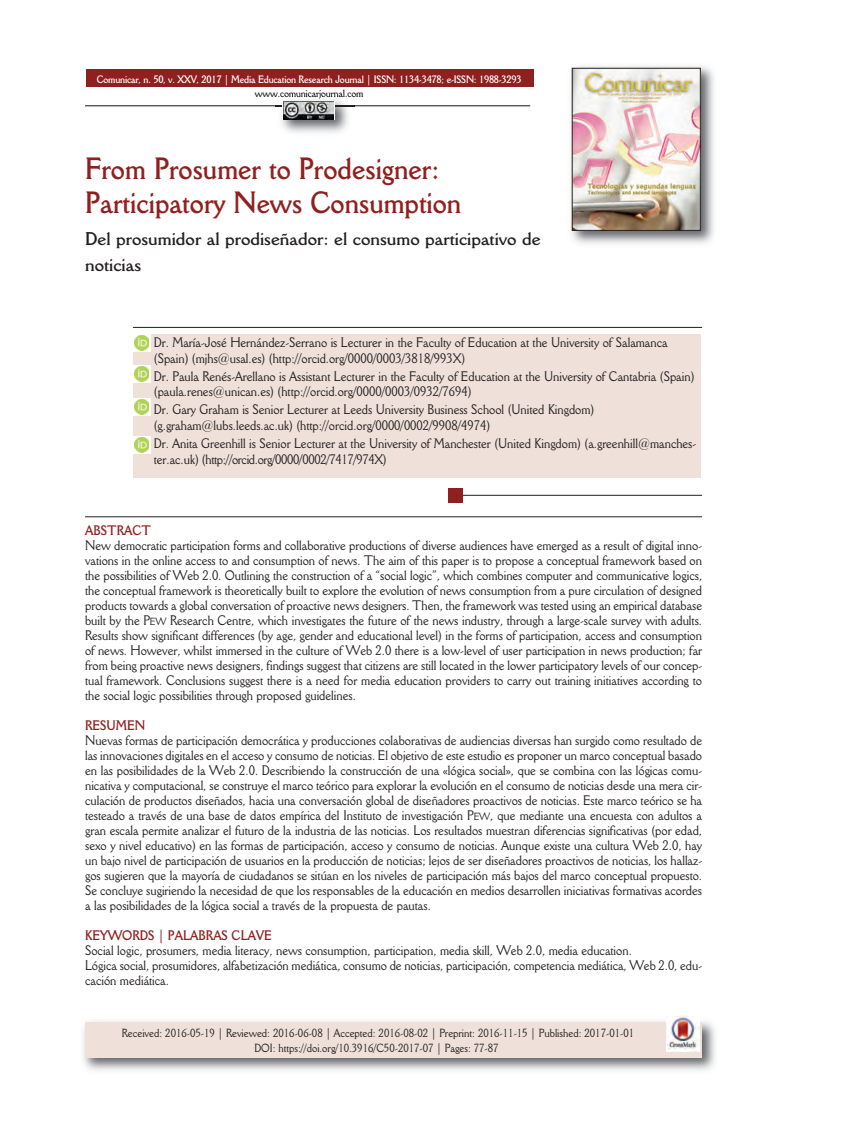
<style>
.page{position:relative;width:851px;height:1127px;background:#fff}
.page>*{position:absolute;margin:0;border:0;box-sizing:border-box;transform-origin:0 0}
.t1{font:700 30px/34.5px "Della Robbia BT";color:#90201f;scale:.9 1}
.t2{font:700 18px/26px "Della Robbia BT";color:#231f20}
.t3{font:13.5px/15px "Della Robbia BT";color:#231f20;scale:.9 1}
.t4{font:700 13.5px "Della Robbia BT";color:#90201f;scale:.9 1}
.t5{font:11.55px/15px "Della Robbia BT";color:#231f20;text-align:center;scale:.9 1}
.t6{font:700 10.5px "Della Robbia BT";letter-spacing:-.02em;color:#fff;scale:.9 1}
.t7{font:700 10.5px "Della Robbia BT";letter-spacing:-.02em;color:#231f20;scale:.9 1}
.s1{font-size:10.2px}
</style>
<div class="page">
<hr style="left:85px;top:105px;width:445px;height:1px;background:#231f20">
<div style="left:86px;top:70px;width:447px;height:17px;background:#90201f"></div>
<div style="left:133px;top:334px;width:567px;height:144px;background:#efe1da"></div>
<img style="left:83px;top:1021px;width:632px;height:50px">
<div style="left:85px;top:1022px;width:617px;height:35px;background:#efe1da"></div>
<img style="left:571px;top:66px;width:143px;height:178px">
<img style="left:574px;top:70px;width:124px;height:159px">
<div style="left:572px;top:68px;width:128px;height:163px;border:1px solid #231f20"></div>
<hr style="left:133px;top:327px;width:569px;height:1px;background:#231f20">
<hr style="left:85px;top:516px;width:617px;height:1px;background:#231f20">
<hr style="left:460px;top:495px;width:242px;height:1px;background:#231f20">
<img style="left:666px;top:1016px;width:33px;height:35px">
<div style="left:447px;top:488px;width:15px;height:14px;background:#90201f"></div>
<div style="left:133px;top:334px;width:18px;height:17px;background:#fff"></div>
<img style="left:134px;top:335px;width:15px;height:15px">
<svg style="left:133px;top:365px;width:18px;height:18px"></svg>
<img style="left:134px;top:367px;width:15px;height:14px">
<img style="left:275px;top:94px;width:80px;height:39px">
<img style="left:275px;top:105px;width:80px;height:1px">
<img style="left:275px;top:94px;width:37px;height:3px">
<svg style="left:282px;top:101px;width:53px;height:19px"></svg>
<img style="left:283px;top:102px;width:50px;height:17px">
<svg style="left:133px;top:398px;width:18px;height:18px"></svg>
<div style="left:133px;top:436px;width:18px;height:17px;background:#fff"></div>
<img style="left:134px;top:437px;width:15px;height:15px">
<p class="t6" style="left:97px;top:73px;width:473px">Comunicar, n. 50, v. XXV, 2017 | Media Education Research Journal | ISSN: 1134-3478; e-ISSN: 1988-3293</p>
<p class="t7" style="left:255px;top:87px;width:122px">www.comunicarjournal.com</p>
<h1 class="t1" style="left:85px;top:151px;width:419px">From Prosumer to Prodesigner:<br>Participatory News Consumption</h1>
<h2 class="t2" style="left:85px;top:225px;width:457px">Del prosumidor al prodiseñador: el consumo participativo de noticias</h2>
<p class="t3" style="left:154px;top:334px;width:572px;line-height:15.8px">dr. María-José Hernández-Serrano is Lecturer in the Faculty of Education at the University of Salamanca (Spain) (mjhs@usal.es) (http://orcid.org/0000/0003/3818/993x)</p>
<p class="t3" style="left:154px;top:368px;width:602px;line-height:15.8px">dr. Paula Renés-Arellano is Assistant Lecturer in the Faculty of Education at the University of Cantabria (Spain) (paula.renes@unican.es) (http://orcid.org/0000/0003/0932/7694)</p>
<p class="t3" style="left:154px;top:402px;width:491px;line-height:15.8px">dr. gary graham is Senior Lecturer at Leeds University Business School (United Kingdom) (g.graham@lubs.leeds.ac.uk) (http://orcid.org/0000/0002/9908/4974)</p>
<p class="t3" style="left:154px;top:435px;width:604px;line-height:15.8px">dr. Anita greenhill is Senior Lecturer at the University of Manchester (United Kingdom) (a.greenhill@manches&shy;ter.ac.uk) (http://orcid.org/0000/0002/7417/974x)</p>
<p class="t4" style="left:85px;top:522px;width:75px">ABSTRACT</p>
<p class="t3" style="left:85px;top:537px;width:687px;text-align:justify">new democratic participation forms and collaborative productions of diverse audiences have emerged as a result of digital inno&shy;vations in the online access to and consumption of news. The aim of this paper is to propose a conceptual framework based on the possibilities of Web 2.0. outlining the construction of a “social logic”, which combines computer and communicative logics, the conceptual framework is theoretically built to explore the evolution of news consumption from a pure circulation of designed products towards a global conversation of proactive news designers. Then, the framework was tested using an empirical database built by the P<span class="s1">EW</span> Research Centre, which investigates the future of the news industry, through a large-scale survey with adults.<br>Results show significant differences (by age, gender and educational level) in the forms of participation, access and consumption of news. However, whilst immersed in the culture of Web 2.0 there is a low-level of user participation in news production; far from being proactive news designers, findings suggest that citizens are still located in the lower participatory levels of our concep&shy;tual framework. Conclusions suggest there is a need for media education providers to carry out training initiatives according to the social logic possibilities through proposed guidelines.</p>
<p class="t4" style="left:85px;top:717px;width:68px">RESUMEN</p>
<p class="t3" style="left:85px;top:732px;width:687px;text-align:justify">nuevas formas de participación democrática y producciones colaborativas de audiencias diversas han surgido como resultado de las innovaciones digitales en el acceso y consumo de noticias. El objetivo de este estudio es proponer un marco conceptual basado en las posibilidades de la Web 2.0. describiendo la construcción de una «lógica social», que se combina con las lógicas comu&shy;nicativa y computacional, se construye el marco teórico para explorar la evolución en el consumo de noticias desde una mera cir&shy;culación de productos diseñados, hacia una conversación global de diseñadores proactivos de noticias. Este marco teórico se ha testeado a través de una base de datos empírica del instituto de investigación P<span class="s1">EW</span>, que mediante una encuesta con adultos a gran escala permite analizar el futuro de la industria de las noticias. Los resultados muestran diferencias significativas (por edad, sexo y nivel educativo) en las formas de participación, acceso y consumo de noticias. Aunque existe una cultura Web 2.0, hay un bajo nivel de participación de usuarios en la producción de noticias; lejos de ser diseñadores proactivos de noticias, los hallaz&shy;gos sugieren que la mayoría de ciudadanos se sitúan en los niveles de participación más bajos del marco conceptual propuesto.<br>Se concluye sugiriendo la necesidad de que los responsables de la educación en medios desarrollen iniciativas formativas acordes a las posibilidades de la lógica social a través de la propuesta de pautas.</p>
<p class="t4" style="left:85px;top:927px;width:209px">KEYWORDS | PALABRAS CLAVE</p>
<p class="t3" style="left:85px;top:942px;width:687px">Social logic, prosumers, media literacy, news consumption, participation, media skill, Web 2.0, media education.<br>Lógica social, prosumidores, alfabetización mediática, consumo de noticias, participación, competencia mediática, Web 2.0, edu&shy;cación mediática.</p>
<p class="t5" style="left:122px;top:1025px;width:570px">Received: 2016-05-19 | Reviewed: 2016-06-08 | Accepted: 2016-08-02 | Preprint: 2016-11-15 | Published: 2017-01-01 doi: https://doi.org/10.3916/C50-2017-07 | Pages: 77-87</p>
</div>
